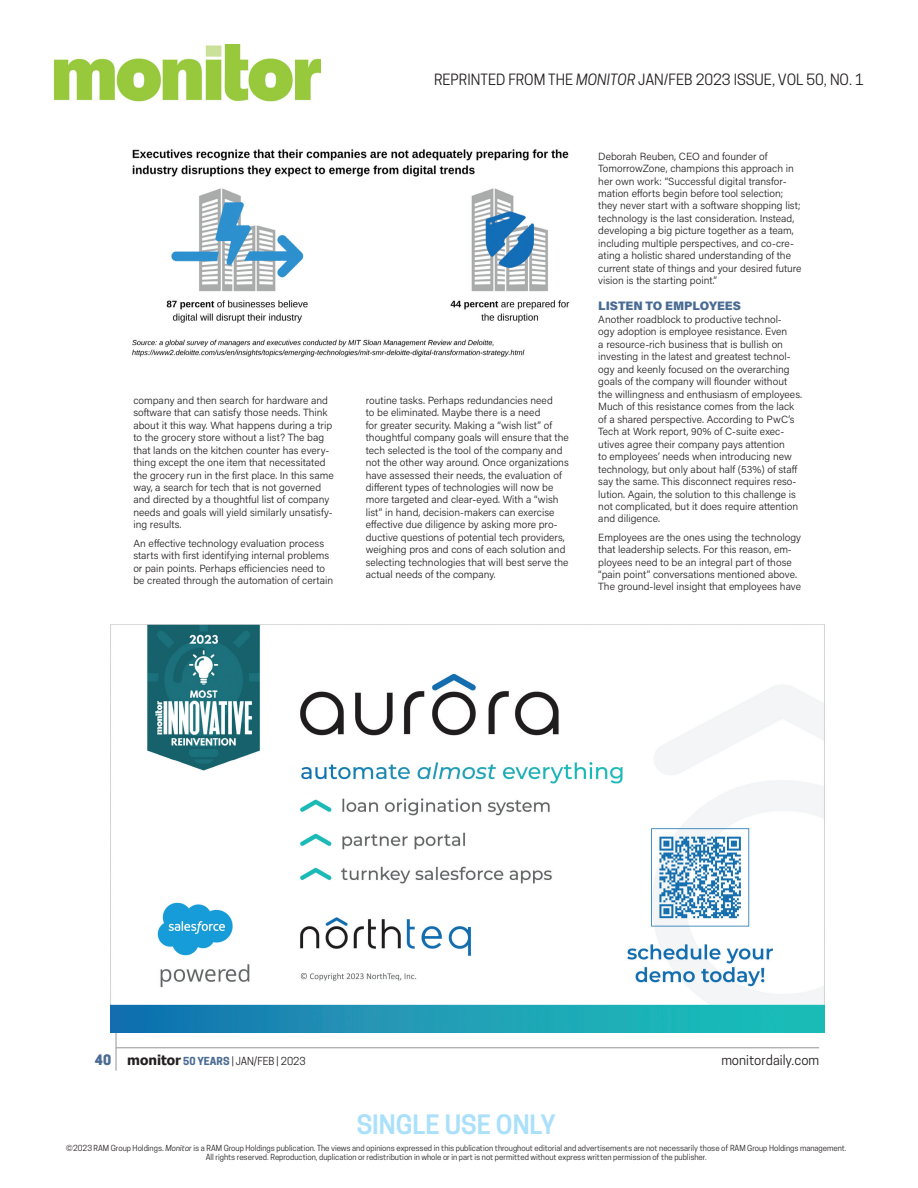
<style>
.page{position:relative;width:918px;height:1188px;background:#fff}
.page>*{position:absolute;margin:0;border:0;box-sizing:border-box;transform-origin:0 0}
.t1{font:600 25.2px "Cooper Hewitt";color:#aae0f9}
.t2{font:14.7px "Cooper Hewitt";color:#231f20}
.t3{font:13.2px "Cooper Hewitt";color:#231f20}
.t4{font:12.3px "Acumin Variable Concept";letter-spacing:-.005em;color:#4a6b93}
.t5{font:10.35px/12.5px "Acumin Variable Concept";color:#231f20}
.t6{font:10.35px "Cooper Hewitt";color:#231f20}
.t7{font:7.8px/9.4px "Cooper Hewitt";color:#231f20;text-align:center}
.s1{font-style:italic}
.s2{font-weight:800;font-size:13.5px;color:#4a6b93}
.s3{font-family:"Tahoma";font-weight:700;font-size:13.5px}
.s4{font-weight:700;color:#4a6b93}
</style>
<div class="page">
<img style="left:54px;top:44px;width:266px;height:58px">
<hr style="left:116px;top:1032px;width:1px;height:39px;background:#939598">
<hr style="left:116px;top:1047px;width:703px;height:1px;background:#939598">
<img style="left:110px;top:624px;width:715px;height:408px">
<img style="left:132px;top:149px;width:438px;height:208px">
<p class="t5" style="left:133px;top:393px;width:202px">company and then search for hardware and software that can satisfy those needs. Think about it this way. What happens during a trip to the grocery store without a list? The bag that lands on the kitchen counter has every&shy;thing except the one item that necessitated the grocery run in the first place. In this same way, a search for tech that is not governed and directed by a thoughtful list of company needs and goals will yield similarly unsatisfy&shy;ing results.</p>
<p class="t5" style="left:133px;top:536px;width:201px">An effective technology evaluation process starts with first identifying internal problems or pain points. Perhaps efficiencies need to be created through the automation of certain</p>
<h2 class="t2" style="left:434px;top:71px;width:431px">REPRINTED FROM THE <span class="s1">MONITOR</span> JAN/FEB 2023 ISSUE, VOL 50, NO. 1</h2>
<p class="t5" style="left:366px;top:393px;width:204px">routine tasks. Perhaps redundancies need<br>to be eliminated. Maybe there is a need<br>for greater security. Making a “wish list” of thoughtful company goals will ensure that the tech selected is the tool of the company and not the other way around. Once organizations have assessed their needs, the evaluation of different types of technologies will now be more targeted and clear-eyed. With a “wish list” in hand, decision-makers can exercise effective due diligence by asking more pro&shy;ductive questions of potential tech providers, weighing pros and cons of each solution and selecting technologies that will best serve the actual needs of the company.</p>
<p class="t5" style="left:598px;top:149px;width:205px">Deborah Reuben, CEO and founder of TomorrowZone, champions this approach in her own work: “Successful digital transfor&shy;mation efforts begin before tool selection; they never start with a software shopping list; technology is the last consideration. Instead, developing a big picture together as a team, including multiple perspectives, and co-cre&shy;ating a holistic shared understanding of the current state of things and your desired future vision is the starting point.”</p>
<p class="t4" style="left:598px;top:298px;width:144px">LISTEN TO EMPLOYEES</p>
<p class="t5" style="left:598px;top:313px;width:205px">Another roadblock to productive technol-<br>ogy adoption is employee resistance. Even<br>a resource-rich business that is bullish on investing in the latest and greatest technol&shy;ogy and keenly focused on the overarching goals of the company will flounder without the willingness and enthusiasm of employees.<br>Much of this resistance comes from the lack of a shared perspective. According to PwC’s Tech at Work report, 90% of C-suite exec&shy;utives agree their company pays attention<br>to employees’ needs when introducing new technology, but only about half (53%) of staff say the same. This disconnect requires reso&shy;lution. Again, the solution to this challenge is not complicated, but it does require attention and diligence.</p>
<p class="t5" style="left:598px;top:530px;width:204px">Employees are the ones using the technology that leadership selects. For this reason, em&shy;ployees need to be an integral part of those “pain point” conversations mentioned above.<br>The ground-level insight that employees have</p>
<p class="t6" style="left:95px;top:1055px;width:212px"><span class="s2">40</span> <span class="s3">monitor</span> <span class="s4">50 YEARS</span> | JAN/FEB | 2023</p>
<p class="t3" style="left:721px;top:1052px;width:99px">monitordaily.com</p>
<h1 class="t1" style="left:357px;top:1110px;width:201px">SINGLE USE ONLY</h1>
<p class="t7" style="left:66px;top:1143px;width:782px">©2023 RAM Group Holdings. <span class="s1">Monitor</span> is a RAM Group Holdings publication. The views and opinions expressed in this publication throughout editorial and advertisements are not necessarily those of RAM Group Holdings management.<br>All rights reserved. Reproduction, duplication or redistribution in whole or in part is not permitted without express written permission of the publisher.</p>
</div>
